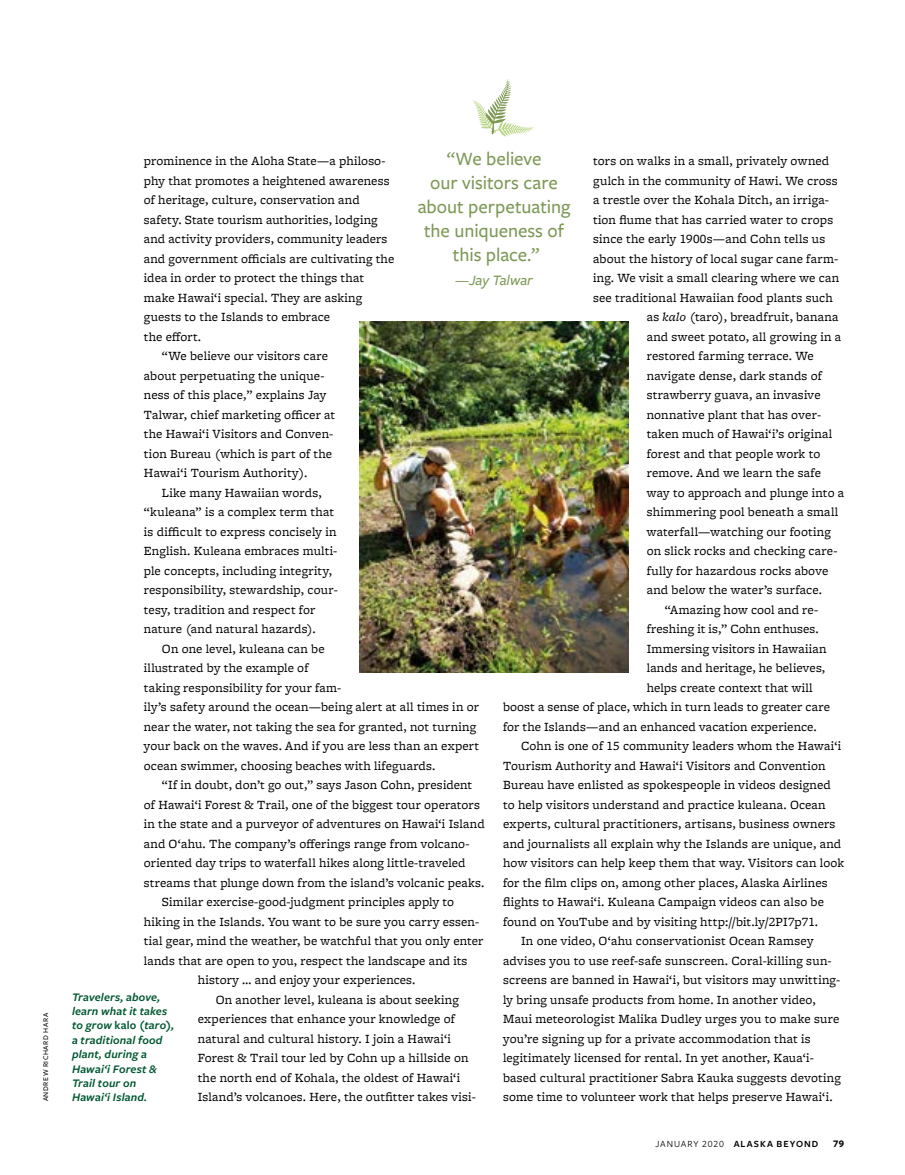
<style>
.page{position:relative;width:905px;height:1175px;background:#fff}
.page>*{position:absolute;margin:0;border:0;box-sizing:border-box;transform-origin:0 0}
.t1{font:500 19.5px/24px "Freight Sans Pro";letter-spacing:-.005em;color:#7d9855;text-align:center}
.t2{font:italic 500 15px "Freight Sans Pro";letter-spacing:.005em;color:#7d9855}
.t3{font:13.05px "Freight Micro Pro";letter-spacing:.015em;color:#000}
.t4{font:italic 600 12px/14.4px "Freight Sans Pro";letter-spacing:.01em;color:#005832}
.t5{font:700 10.5px "Freight Sans Pro";color:#000}
.t6{font:600 9.75px "Freight Sans Pro";letter-spacing:.1em;color:#000}
.t7{font:500 7.5px "Freight Sans Pro";letter-spacing:.075em;color:#000}
.s1{font-style:italic}
.s2{font-style:normal}
.s3{font-weight:400}
</style>
<div class="page">
<img style="left:359px;top:321px;width:269px;height:351px">
<svg style="left:472px;top:79px;width:62px;height:58px"></svg>
<p class="t7" style="left:41px;top:1101px;width:89px;rotate:-90deg">Andrew Richard Hara</p>
<h1 class="t1" style="left:418px;top:146px;width:154px">“We believe<br>our visitors care about perpetuating the uniqueness of this place.”</h1>
<p class="t2" style="left:455px;top:271px;width:79px">—Jay Talwar</p>
<p class="t3" style="left:144px;top:152px;width:243px">prominence in the Aloha State—a philoso-</p>
<p class="t3" style="left:144px;top:171px;width:247px">phy that promotes a heightened awareness</p>
<p class="t3" style="left:144px;top:191px;width:217px">of heritage, culture, conservation and</p>
<p class="t3" style="left:144px;top:210px;width:235px">safety. State tourism authorities, lodging</p>
<p class="t3" style="left:144px;top:230px;width:245px">and activity providers, community leaders</p>
<p class="t3" style="left:144px;top:249px;width:252px">and government officials are cultivating the</p>
<p class="t3" style="left:144px;top:269px;width:221px">idea in order to protect the things that</p>
<p class="t3" style="left:144px;top:288px;width:220px">make Hawai‘i special. They are asking</p>
<p class="t3" style="left:144px;top:308px;width:188px">guests to the Islands to embrace</p>
<p class="t3" style="left:144px;top:327px;width:59px">the effort.</p>
<p class="t3" style="left:162px;top:347px;width:168px">“We believe our visitors care</p>
<p class="t3" style="left:144px;top:366px;width:182px">about perpetuating the unique-</p>
<p class="t3" style="left:144px;top:386px;width:184px">ness of this place,” explains Jay</p>
<p class="t3" style="left:144px;top:405px;width:193px">Talwar, chief marketing officer at</p>
<p class="t3" style="left:144px;top:425px;width:191px">the Hawai‘i Visitors and Conven-</p>
<p class="t3" style="left:144px;top:444px;width:190px">tion Bureau (which is part of the</p>
<p class="t3" style="left:144px;top:464px;width:165px">Hawai‘i Tourism Authority).</p>
<p class="t3" style="left:162px;top:483px;width:161px">Like many Hawaiian words,</p>
<p class="t3" style="left:144px;top:503px;width:191px">“kuleana” is a complex term that</p>
<p class="t3" style="left:144px;top:522px;width:194px">is difficult to express concisely in</p>
<p class="t3" style="left:144px;top:542px;width:195px">English. Kuleana embraces multi-</p>
<p class="t3" style="left:144px;top:561px;width:190px">ple concepts, including integrity,</p>
<p class="t3" style="left:144px;top:581px;width:195px">responsibility, stewardship, cour-</p>
<p class="t3" style="left:144px;top:600px;width:173px">tesy, tradition and respect for</p>
<p class="t3" style="left:144px;top:620px;width:173px">nature (and natural hazards).</p>
<p class="t3" style="left:162px;top:639px;width:164px">On one level, kuleana can be</p>
<p class="t3" style="left:144px;top:659px;width:166px">illustrated by the example of</p>
<p class="t3" style="left:144px;top:678px;width:199px">taking responsibility for your fam-</p>
<p class="t3" style="left:144px;top:698px;width:336px">ily’s safety around the ocean—being alert at all times in or</p>
<p class="t3" style="left:144px;top:717px;width:334px">near the water, not taking the sea for granted, not turning</p>
<p class="t3" style="left:144px;top:737px;width:337px">your back on the waves. And if you are less than an expert</p>
<p class="t3" style="left:144px;top:756px;width:293px">ocean swimmer, choosing beaches with lifeguards.</p>
<p class="t3" style="left:162px;top:776px;width:312px">“If in doubt, don’t go out,” says Jason Cohn, president</p>
<p class="t3" style="left:144px;top:795px;width:337px">of Hawai‘i Forest &amp; Trail, one of the biggest tour operators</p>
<p class="t3" style="left:144px;top:815px;width:342px">in the state and a purveyor of adventures on Hawai‘i Island</p>
<p class="t3" style="left:144px;top:834px;width:327px">and O‘ahu. The company’s offerings range from volcano-</p>
<p class="t3" style="left:144px;top:854px;width:323px">oriented day trips to waterfall hikes along little-traveled</p>
<p class="t3" style="left:144px;top:873px;width:342px">streams that plunge down from the island’s volcanic peaks.</p>
<p class="t3" style="left:162px;top:893px;width:294px">Similar exercise-good-judgment principles apply to</p>
<p class="t3" style="left:144px;top:912px;width:337px">hiking in the Islands. You want to be sure you carry essen-</p>
<p class="t3" style="left:144px;top:932px;width:341px">tial gear, mind the weather, be watchful that you only enter</p>
<p class="t3" style="left:144px;top:951px;width:325px">lands that are open to you, respect the landscape and its</p>
<p class="t3" style="left:198px;top:971px;width:219px">history … and enjoy your experiences.</p>
<p class="t3" style="left:216px;top:990px;width:245px">On another level, kuleana is about seeking</p>
<p class="t3" style="left:198px;top:1010px;width:259px">experiences that enhance your knowledge of</p>
<p class="t3" style="left:198px;top:1029px;width:255px">natural and cultural history. I join a Hawai‘i</p>
<p class="t3" style="left:198px;top:1049px;width:272px">Forest &amp; Trail tour led by Cohn up a hillside on</p>
<p class="t3" style="left:198px;top:1068px;width:264px">the north end of Kohala, the oldest of Hawai‘i</p>
<p class="t3" style="left:198px;top:1088px;width:280px">Island’s volcanoes. Here, the outfitter takes visi-</p>
<p class="t3" style="left:593px;top:152px;width:237px">tors on walks in a small, privately owned</p>
<p class="t3" style="left:593px;top:171px;width:246px">gulch in the community of Hawi. We cross</p>
<p class="t3" style="left:593px;top:191px;width:237px">a trestle over the Kohala Ditch, an irriga-</p>
<p class="t3" style="left:593px;top:210px;width:242px">tion flume that has carried water to crops</p>
<p class="t3" style="left:593px;top:230px;width:234px">since the early 1900s—and Cohn tells us</p>
<p class="t3" style="left:593px;top:249px;width:246px">about the history of local sugar cane farm-</p>
<p class="t3" style="left:593px;top:269px;width:247px">ing. We visit a small clearing where we can</p>
<p class="t3" style="left:593px;top:288px;width:241px">see traditional Hawaiian food plants such</p>
<p class="t3" style="left:646px;top:308px;width:193px">as <span class="s1">kalo</span> (taro), breadfruit, banana</p>
<p class="t3" style="left:646px;top:327px;width:196px">and sweet potato, all growing in a</p>
<p class="t3" style="left:646px;top:347px;width:169px">restored farming terrace. We</p>
<p class="t3" style="left:646px;top:366px;width:177px">navigate dense, dark stands of</p>
<p class="t3" style="left:646px;top:386px;width:175px">strawberry guava, an invasive</p>
<p class="t3" style="left:646px;top:405px;width:175px">nonnative plant that has over-</p>
<p class="t3" style="left:646px;top:425px;width:187px">taken much of Hawai‘i’s original</p>
<p class="t3" style="left:646px;top:444px;width:175px">forest and that people work to</p>
<p class="t3" style="left:646px;top:464px;width:176px">remove. And we learn the safe</p>
<p class="t3" style="left:646px;top:483px;width:199px">way to approach and plunge into a</p>
<p class="t3" style="left:646px;top:503px;width:193px">shimmering pool beneath a small</p>
<p class="t3" style="left:646px;top:522px;width:185px">waterfall—watching our footing</p>
<p class="t3" style="left:646px;top:542px;width:192px">on slick rocks and checking care-</p>
<p class="t3" style="left:646px;top:561px;width:183px">fully for hazardous rocks above</p>
<p class="t3" style="left:646px;top:581px;width:177px">and below the water’s surface.</p>
<p class="t3" style="left:664px;top:600px;width:155px">“Amazing how cool and re-</p>
<p class="t3" style="left:646px;top:620px;width:174px">freshing it is,” Cohn enthuses.</p>
<p class="t3" style="left:646px;top:639px;width:181px">Immersing visitors in Hawaiian</p>
<p class="t3" style="left:646px;top:659px;width:180px">lands and heritage, he believes,</p>
<p class="t3" style="left:646px;top:678px;width:167px">helps create context that will</p>
<p class="t3" style="left:503px;top:698px;width:328px">boost a sense of place, which in turn leads to greater care</p>
<p class="t3" style="left:503px;top:717px;width:315px">for the Islands—and an enhanced vacation experience.</p>
<p class="t3" style="left:521px;top:737px;width:322px">Cohn is one of 15 community leaders whom the Hawai‘i</p>
<p class="t3" style="left:503px;top:756px;width:324px">Tourism Authority and Hawai‘i Visitors and Convention</p>
<p class="t3" style="left:503px;top:776px;width:329px">Bureau have enlisted as spokespeople in videos designed</p>
<p class="t3" style="left:503px;top:795px;width:324px">to help visitors understand and practice kuleana. Ocean</p>
<p class="t3" style="left:503px;top:815px;width:334px">experts, cultural practitioners, artisans, business owners</p>
<p class="t3" style="left:503px;top:834px;width:339px">and journalists all explain why the Islands are unique, and</p>
<p class="t3" style="left:503px;top:854px;width:342px">how visitors can help keep them that way. Visitors can look</p>
<p class="t3" style="left:503px;top:873px;width:326px">for the film clips on, among other places, Alaska Airlines</p>
<p class="t3" style="left:503px;top:893px;width:322px">flights to Hawai‘i. Kuleana Campaign videos can also be</p>
<p class="t3" style="left:503px;top:912px;width:316px">found on YouTube and by visiting http://bit.ly/2PI7p71.</p>
<p class="t3" style="left:521px;top:932px;width:294px">In one video, O‘ahu conservationist Ocean Ramsey</p>
<p class="t3" style="left:503px;top:951px;width:330px">advises you to use reef-safe sunscreen. Coral-killing sun-</p>
<p class="t3" style="left:503px;top:971px;width:338px">screens are banned in Hawai‘i, but visitors may unwitting-</p>
<p class="t3" style="left:503px;top:990px;width:314px">ly bring unsafe products from home. In another video,</p>
<p class="t3" style="left:503px;top:1010px;width:338px">Maui meteorologist Malika Dudley urges you to make sure</p>
<p class="t3" style="left:503px;top:1029px;width:309px">you’re signing up for a private accommodation that is</p>
<p class="t3" style="left:503px;top:1049px;width:312px">legitimately licensed for rental. In yet another, Kaua‘i-</p>
<p class="t3" style="left:503px;top:1068px;width:339px">based cultural practitioner Sabra Kauka suggests devoting</p>
<p class="t3" style="left:503px;top:1088px;width:331px">some time to volunteer work that helps preserve Hawai‘i.</p>
<p class="t4" style="left:72px;top:989px;width:104px">Travelers, above, learn what it takes to grow <span class="s2">KALO</span> (taro), a traditional food plant, during a<br>Hawai‘i Forest &amp;<br>Trail tour on<br>Hawai‘i Island.</p>
<p class="t6" style="left:655px;top:1137px;width:164px"><span class="s3">January 2020</span> ALASKA BEYOND</p>
<p class="t5" style="left:833px;top:1136px;width:13px">79</p>
</div>
